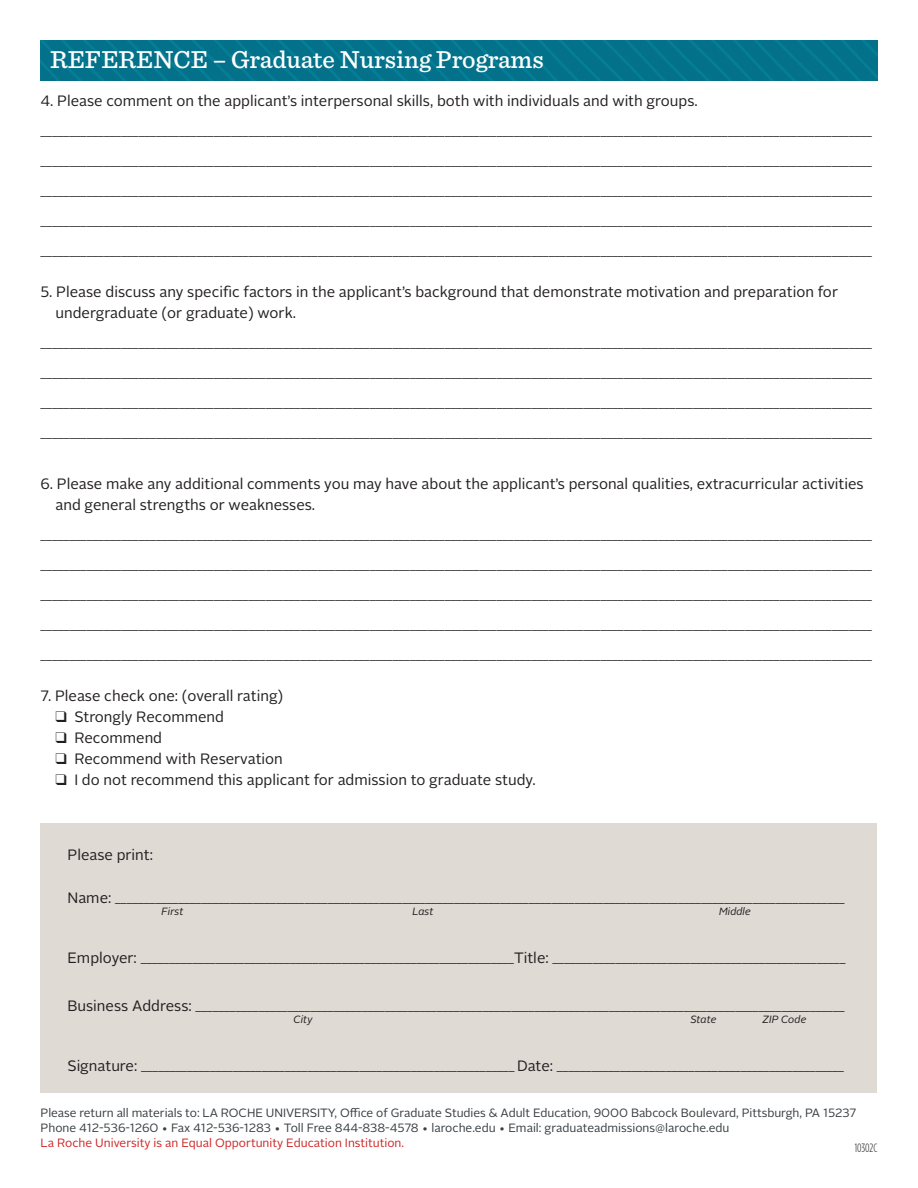
<style>
.page{position:relative;width:918px;height:1188px;background:#fff}
.page>*{position:absolute;margin:0;border:0;box-sizing:border-box;transform-origin:0 0}
.t1{font:500 25.5px "Sentinel";color:#fff}
.Body_Copy{font:15px/21px "Alright Sans";color:#231f20}
.t2{font:12px/15px "Alright Sans";letter-spacing:-.005em;color:#383e42}
.t3{font:12px "Alright Sans";color:#ce2728}
.t4{font:300 12px "Gotham Condensed";color:#231f20}
.Body_Copy-2{font:10.5px "Alright Sans";color:#231f20}
.Body_Copy-3{font:italic 10.5px "Alright Sans";color:#231f20}
.s1{font-size:15px}
</style>
<div class="page">
<img style="left:40px;top:40px;width:838px;height:41px">
<div style="left:40px;top:824px;width:838px;height:270px;background:#e0dad5"></div>
<p class="t1" style="left:50px;top:40px;width:495px">REFERENCE – Graduate Nursing Programs</p>
<p class="Body_Copy" style="left:40px;top:90px;width:659px">4. Please comment on the applicant’s interpersonal skills, both with individuals and with groups.</p>
<p class="Body_Copy-2" style="left:40px;top:125px;width:833px">________________________________________________________________________________________________________________________________________________</p>
<p class="Body_Copy-2" style="left:40px;top:155px;width:833px">________________________________________________________________________________________________________________________________________________</p>
<p class="Body_Copy-2" style="left:40px;top:185px;width:833px">________________________________________________________________________________________________________________________________________________</p>
<p class="Body_Copy-2" style="left:40px;top:215px;width:833px">________________________________________________________________________________________________________________________________________________</p>
<p class="Body_Copy-2" style="left:40px;top:245px;width:833px">________________________________________________________________________________________________________________________________________________</p>
<p class="Body_Copy" style="left:56px;top:282px;width:784px;text-indent:-15px">5. Please discuss any specific factors in the applicant’s background that demonstrate motivation and preparation for undergraduate (or graduate) work.</p>
<p class="Body_Copy-2" style="left:40px;top:337px;width:833px">________________________________________________________________________________________________________________________________________________</p>
<p class="Body_Copy-2" style="left:40px;top:367px;width:833px">________________________________________________________________________________________________________________________________________________</p>
<p class="Body_Copy-2" style="left:40px;top:397px;width:833px">________________________________________________________________________________________________________________________________________________</p>
<p class="Body_Copy-2" style="left:40px;top:427px;width:833px">________________________________________________________________________________________________________________________________________________</p>
<p class="Body_Copy" style="left:56px;top:473px;width:810px;text-indent:-15px">6. Please make any additional comments you may have about the applicant’s personal qualities, extracurricular activities and general strengths or weaknesses.</p>
<p class="Body_Copy-2" style="left:40px;top:529px;width:833px">________________________________________________________________________________________________________________________________________________</p>
<p class="Body_Copy-2" style="left:40px;top:559px;width:833px">________________________________________________________________________________________________________________________________________________</p>
<p class="Body_Copy-2" style="left:40px;top:589px;width:833px">________________________________________________________________________________________________________________________________________________</p>
<p class="Body_Copy-2" style="left:40px;top:619px;width:833px">________________________________________________________________________________________________________________________________________________</p>
<p class="Body_Copy-2" style="left:40px;top:649px;width:833px">________________________________________________________________________________________________________________________________________________</p>
<p class="Body_Copy" style="left:40px;top:685px;width:244px">7. Please check one: (overall rating)</p>
<p class="Body_Copy" style="left:56px;top:706px;width:170px">❑ Strongly Recommend</p>
<p class="Body_Copy" style="left:56px;top:727px;width:108px">❑ Recommend</p>
<p class="Body_Copy" style="left:56px;top:748px;width:229px">❑ Recommend with Reservation</p>
<p class="Body_Copy" style="left:56px;top:769px;width:482px">❑ I do not recommend this applicant for admission to graduate study.</p>
<p class="Body_Copy" style="left:68px;top:844px;width:87px">Please print:</p>
<p class="Body_Copy-2" style="left:68px;top:893px;width:779px"><span class="s1">Name:</span> _______________________________________________________________________________________________________________________________</p>
<p class="Body_Copy-3" style="left:162px;top:905px;width:23px">First</p>
<p class="Body_Copy-3" style="left:412px;top:905px;width:23px">Last</p>
<p class="Body_Copy-3" style="left:719px;top:905px;width:34px">Middle</p>
<p class="Body_Copy-2" style="left:68px;top:953px;width:779px"><span class="s1">Employer:</span> _________________________________________________________________<span class="s1">Title:</span> ___________________________________________________</p>
<p class="Body_Copy-2" style="left:68px;top:1001px;width:779px"><span class="s1">Business Address:</span> _________________________________________________________________________________________________________________</p>
<p class="Body_Copy-3" style="left:293px;top:1013px;width:21px">City</p>
<p class="Body_Copy-3" style="left:690px;top:1013px;width:28px">State</p>
<p class="Body_Copy-3" style="left:762px;top:1013px;width:46px">ZIP Code</p>
<p class="Body_Copy-2" style="left:68px;top:1061px;width:778px"><span class="s1">Signature:</span> _________________________________________________________________ <span class="s1">Date:</span> __________________________________________________</p>
<p class="t2" style="left:40px;top:1105px;width:817px">Please return all materials to: LA ROCHE UNIVERSITY, Office of Graduate Studies &amp; Adult Education, 9000 Babcock Boulevard, Pittsburgh, PA 15237<br>Phone 412-536-1260 • Fax 412-536-1283 • Toll Free 844-838-4578 • laroche.edu • Email: graduateadmissions@laroche.edu</p>
<p class="t3" style="left:40px;top:1135px;width:365px">La Roche University is an Equal Opportunity Education Institution.</p>
<p class="t4" style="left:855px;top:1141px;width:24px">10302C</p>
</div>
